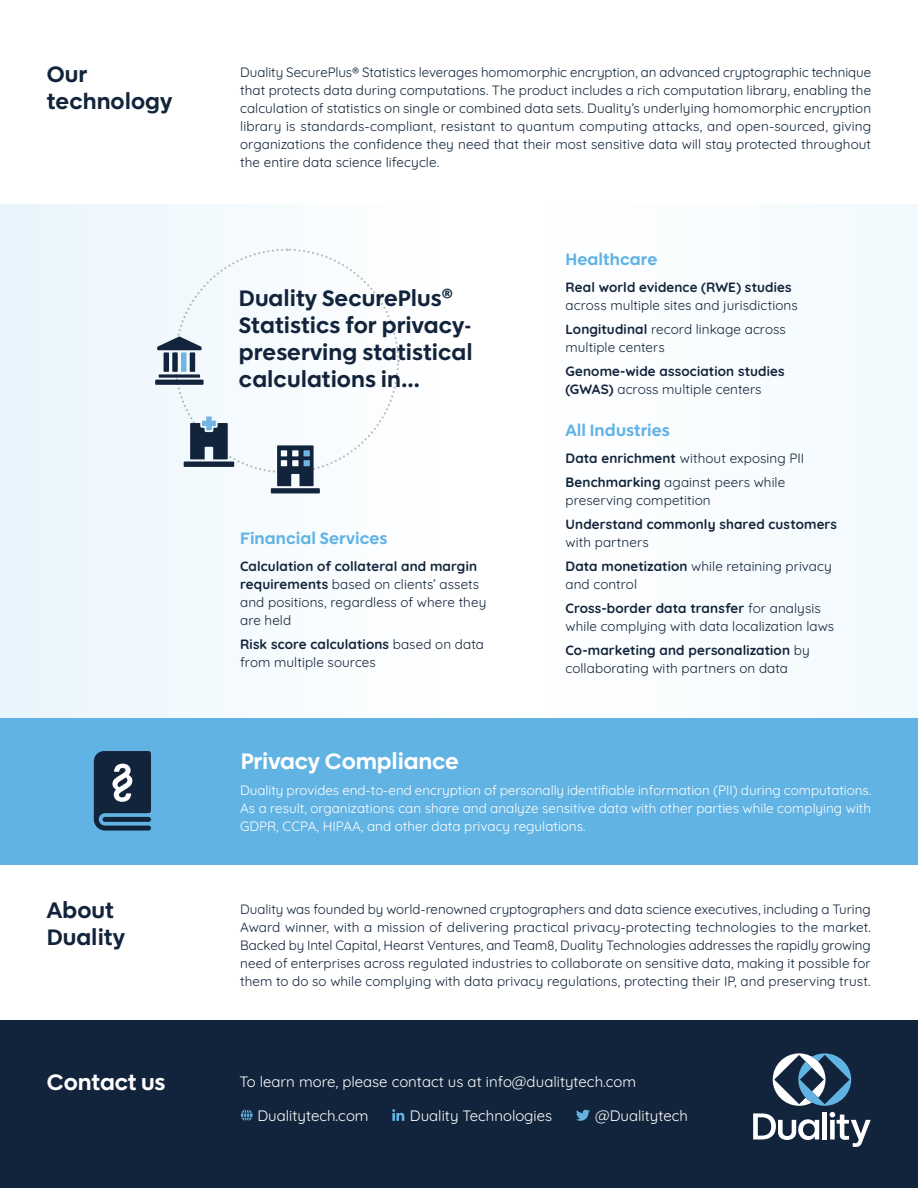
<style>
.page{position:relative;width:918px;height:1188px;background:#fff}
.page>*{position:absolute;margin:0;border:0;box-sizing:border-box;transform-origin:0 0}
.t1{font:700 22.5px/27px "Liebling Pro";color:#12243b}
.t2{font:700 22.5px "Liebling Pro";letter-spacing:-.01em;color:#fff}
.t3{font:700 16.5px "Liebling Pro";color:#61b3e3}
.t4{font:15px "Quicksand";color:#fff}
.t5{font:13.5px/18px "Quicksand";letter-spacing:.005em;color:#11243a}
.t6{font:13.5px/18px "Quicksand";letter-spacing:.005em;color:#12243b;text-align:justify}
.t7{font:13.5px/18px "Quicksand";color:#fff;text-align:justify}
.t8{font:700 13.5px/18px "Quicksand";letter-spacing:.01em;color:#11243a}
.t9{font:700 13.05px "Liebling Pro";color:#12243b}
.s1{font-weight:700}
.s2{font-weight:400}
</style>
<div class="page">
<div style="left:0;top:205px;width:918px;height:514px;background:linear-gradient(to right,#f1f9fd,#fcfeff)"></div>
<div style="left:0;top:718px;width:918px;height:146px;background:#61b3e3"></div>
<svg style="left:94px;top:751px;width:57px;height:80px;background:#30475e"></svg>
<div style="left:155px;top:380px;width:49px;height:5px;background:#12243b"></div>
<svg style="left:157px;top:248px;width:243px;height:238px"></svg>
<div style="left:271px;top:488px;width:49px;height:5px;background:#12243b"></div>
<div style="left:0;top:1020px;width:918px;height:168px;background:#12243b"></div>
<svg style="left:753px;top:1113px;width:66px;height:27px"></svg>
<div style="left:822px;top:1112px;width:5px;height:27px;background:#fff"></div>
<svg style="left:830px;top:1112px;width:41px;height:35px"></svg>
<svg style="left:773px;top:1053px;width:78px;height:53px"></svg>
<svg style="left:392px;top:1109px;width:12px;height:12px"></svg>
<svg style="left:576px;top:1110px;width:14px;height:11px"></svg>
<svg style="left:241px;top:1109px;width:12px;height:12px"></svg>
<h1 class="t1" style="left:47px;top:61px;width:127px">Our technology</h1>
<p class="t5" style="left:240px;top:62px;width:633px;text-align:justify">Duality SecurePlus® Statistics leverages homomorphic encryption, an advanced cryptographic technique that protects data during computations. The product includes a rich computation library, enabling the calculation of statistics on single or combined data sets. Duality s’ underlying homomorphic encryption library is standards-compliant, resistant to quantum computing attacks, and open-sourced, giving organizations the confidence they need that their most sensitive data will stay protected throughout the entire data science lifecycle.</p>
<h1 class="t1" style="left:239px;top:285px;width:204px">Duality SecurePlus</h1>
<h1 class="t1" style="left:239px;top:339px;width:235px">preserving statistical</h1>
<p class="t9" style="left:442px;top:286px;width:13px">R</p>
<h1 class="t1" style="left:239px;top:312px;width:234px">Statistics for privacy-</h1>
<h1 class="t1" style="left:239px;top:366px;width:182px">calculations in...</h1>
<p class="t3" style="left:240px;top:528px;width:149px">Financial Services</p>
<p class="t5" style="left:240px;top:556px;width:248px"><span class="s1">Calculation of collateral and margin requirements</span> based on clients’ assets and positions, regardless of where they are held</p>
<p class="t5" style="left:240px;top:634px;width:245px"><span class="s1">Risk score calculations</span> based on data from multiple sources</p>
<p class="t3" style="left:566px;top:249px;width:94px">Healthcare</p>
<p class="t8" style="left:566px;top:277px;width:228px">Real world evidence (RWE) studies</p>
<p class="t5" style="left:566px;top:292px;width:234px;line-height:24px">across multiple sites and jurisdictions<br><span class="s1">Longitudinal</span> record linkage across</p>
<p class="t5" style="left:566px;top:337px;width:101px">multiple centers</p>
<p class="t8" style="left:566px;top:361px;width:221px">Genome-wide association studies (GWAS) <span class="s2">across multiple centers</span></p>
<p class="t3" style="left:566px;top:420px;width:106px">All Industries</p>
<p class="t5" style="left:566px;top:445px;width:240px;line-height:24px"><span class="s1">Data enrichment</span> without exposing PII<br><span class="s1">Benchmarking</span> against peers while</p>
<p class="t5" style="left:566px;top:490px;width:147px">preserving competition</p>
<p class="t8" style="left:566px;top:514px;width:273px">Understand commonly shared customers</p>
<p class="t5" style="left:566px;top:529px;width:268px;line-height:24px">with partners<br><span class="s1">Data monetization</span> while retaining privacy</p>
<p class="t8" style="left:566px;top:571px;width:257px;line-height:24px"><span class="s2">and control<br></span>Cross-border data transfer <span class="s2">for analysis</span></p>
<p class="t5" style="left:566px;top:613px;width:270px;line-height:24px">while complying with data localization laws<br><span class="s1">Co-marketing and personalization</span> by</p>
<p class="t5" style="left:566px;top:658px;width:224px">collaborating with partners on data</p>
<h1 class="t2" style="left:241px;top:747px;width:220px">Privacy Compliance</h1>
<p class="t7" style="left:240px;top:780px;width:633px">Duality provides end-to-end encryption of personally identifiable information (PII) during computations.<br>As a result, organizations can share and analyze sensitive data with other parties while complying with GDPR, CCPA, HIPAA, and other data privacy regulations.</p>
<h1 class="t1" style="left:47px;top:898px;width:80px">About<br>Duality</h1>
<p class="t6" style="left:240px;top:898px;width:632px">Duality was founded by world-renowned cryptographers and data science executives, including a Turing Award winner, with a mission of delivering practical privacy-protecting technologies to the market.<br>Backed by Intel Capital, Hearst Ventures, and Team8, Duality Technologies addresses the rapidly growing need of enterprises across regulated industries to collaborate on sensitive data, making it possible for them to do so while complying with data privacy regulations, protecting their IP, and preserving trust.</p>
<h1 class="t2" style="left:47px;top:1068px;width:120px">Contact us</h1>
<p class="t4" style="left:240px;top:1070px;width:398px">To learn more, please contact us at info@dualitytech.com</p>
<p class="t4" style="left:257px;top:1104px;width:113px">Dualitytech.com</p>
<p class="t4" style="left:410px;top:1104px;width:144px">Duality Technologies</p>
<p class="t4" style="left:595px;top:1104px;width:94px">@Dualitytech</p>
</div>
